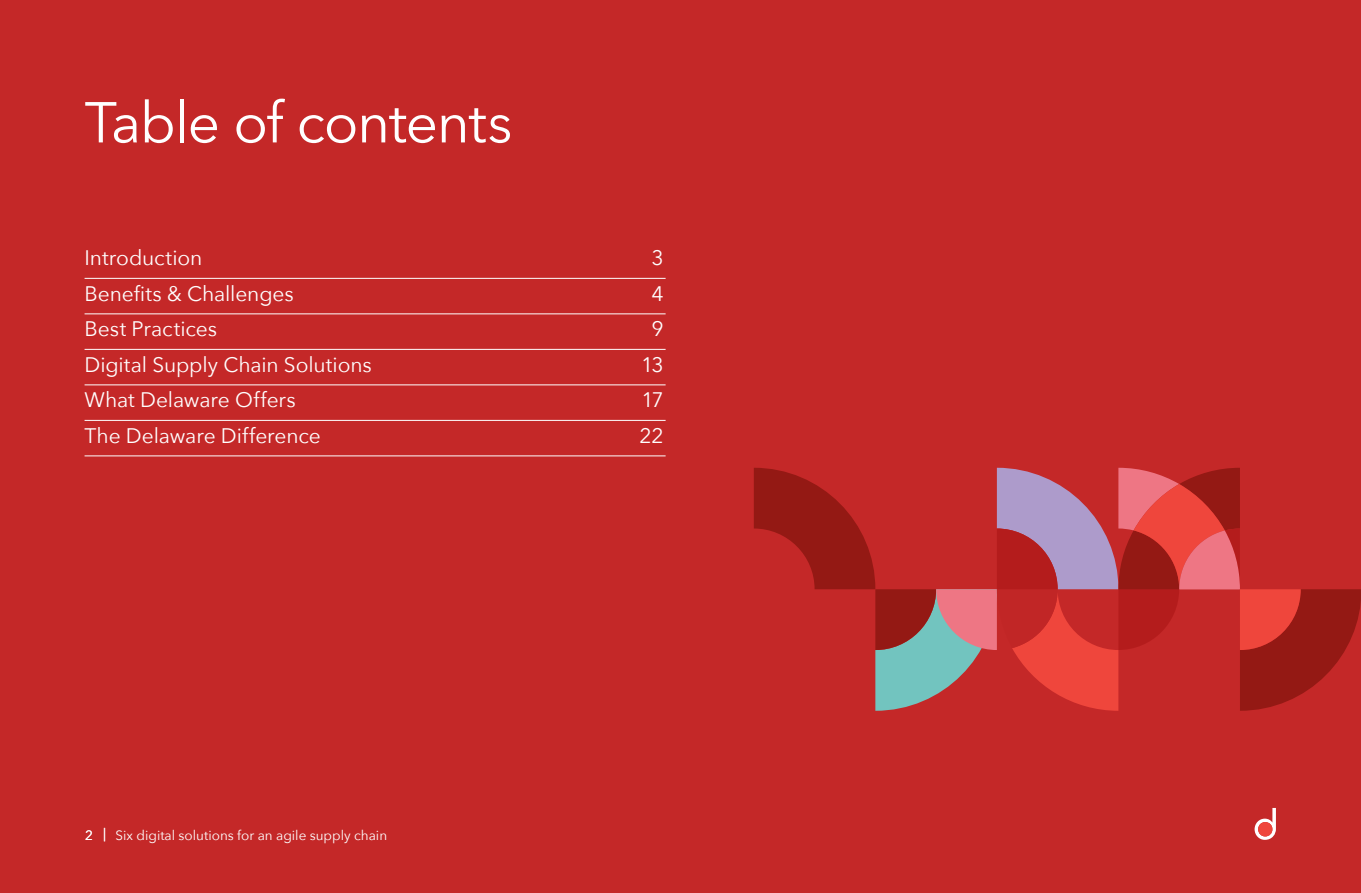
<style>
.page{position:relative;width:1361px;height:893px;background:#c42828}
.page>*{position:absolute;margin:0;border:0;box-sizing:border-box;transform-origin:0 0}
.t1{font:57px "Avenir Next";letter-spacing:-.025em;color:#fff}
.t2{font:21px "Avenir Next";letter-spacing:-.005em;color:#fff}
.t3{font:13.5px "Avenir Next";color:#fff}
</style>
<div class="page">
<svg style="left:754px;top:468px;width:607px;height:243px"></svg>
<hr style="left:85px;top:278px;width:580px;height:1px;background:#fff">
<hr style="left:85px;top:314px;width:580px;height:1px;background:#fff">
<hr style="left:85px;top:349px;width:580px;height:1px;background:#fff">
<hr style="left:85px;top:385px;width:580px;height:1px;background:#fff">
<hr style="left:85px;top:420px;width:580px;height:1px;background:#fff">
<hr style="left:85px;top:456px;width:580px;height:1px;background:#fff">
<svg style="left:1254px;top:808px;width:22px;height:32px"></svg>
<div style="left:1258px;top:822px;width:14px;height:14px;background:#ef463c;border-radius:50%"></div>
<h1 class="t1" style="left:85px;top:74px;width:429px">Table of contents</h1>
<p class="t2" style="left:85px;top:240px;width:119px">Introduction</p>
<p class="t2" style="left:651px;top:240px;width:14px">3</p>
<p class="t2" style="left:85px;top:276px;width:211px">Benefits &amp; Challenges</p>
<p class="t2" style="left:651px;top:276px;width:14px">4</p>
<p class="t2" style="left:85px;top:311px;width:134px">Best Practices</p>
<p class="t2" style="left:651px;top:311px;width:14px">9</p>
<p class="t2" style="left:85px;top:347px;width:289px">Digital Supply Chain Solutions</p>
<p class="t2" style="left:641px;top:347px;width:24px">13</p>
<p class="t2" style="left:85px;top:382px;width:213px">What Delaware Offers</p>
<p class="t2" style="left:641px;top:382px;width:24px">17</p>
<p class="t2" style="left:85px;top:418px;width:238px">The Delaware Difference</p>
<p class="t2" style="left:639px;top:418px;width:26px">22</p>
<p class="t3" style="left:85px;top:824px;width:304px">2 | Six digital solutions for an agile supply chain</p>
</div>
